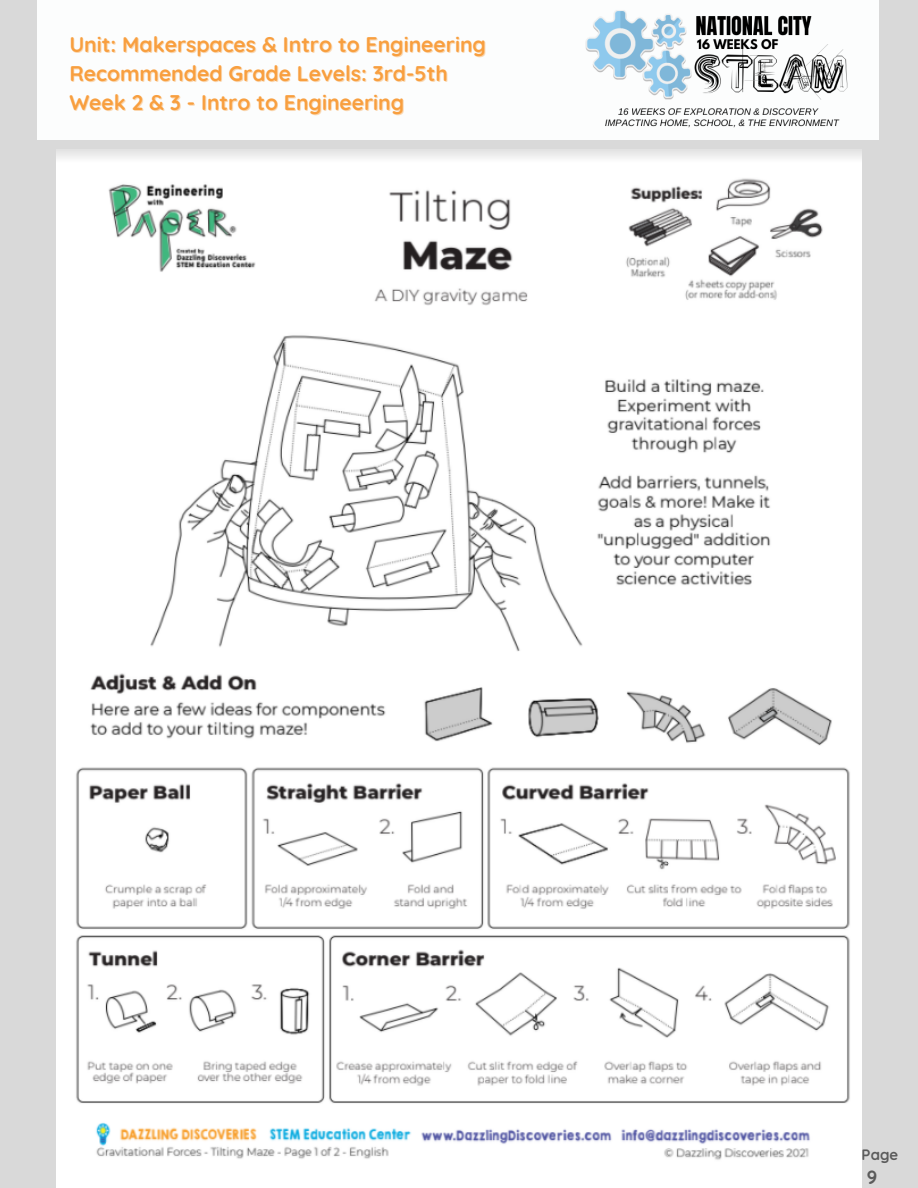
<style>
.page{position:relative;width:918px;height:1188px;background:#d9d9d9}
.page>*{position:absolute;margin:0;border:0;box-sizing:border-box;transform-origin:0 0}
.t1{font:700 21.15px "Quicksand";color:#f89f3f}
.t2{font:700 19.05px "Quicksand";color:#5b5b5b}
.t3{font:700 15px "Quicksand";color:#5b5b5b}
</style>
<div class="page">
<div style="left:37px;top:0;width:842px;height:140px;background:#fcfdfd"></div>
<img style="left:56px;top:151px;width:806px;height:1037px">
<img style="left:585px;top:10px;width:263px;height:118px">
<p class="t1" style="left:69px;top:31px;width:418px">Unit: Makerspaces &amp; Intro to Engineering</p>
<p class="t1" style="left:69px;top:60px;width:380px">Recommended Grade Levels: 3rd-5th</p>
<p class="t1" style="left:69px;top:89px;width:336px">Week 2 &amp; 3 - Intro to Engineering</p>
<p class="t3" style="left:862px;top:1145px;width:38px">Page</p>
<p class="t2" style="left:867px;top:1165px;width:12px">9</p>
</div>
